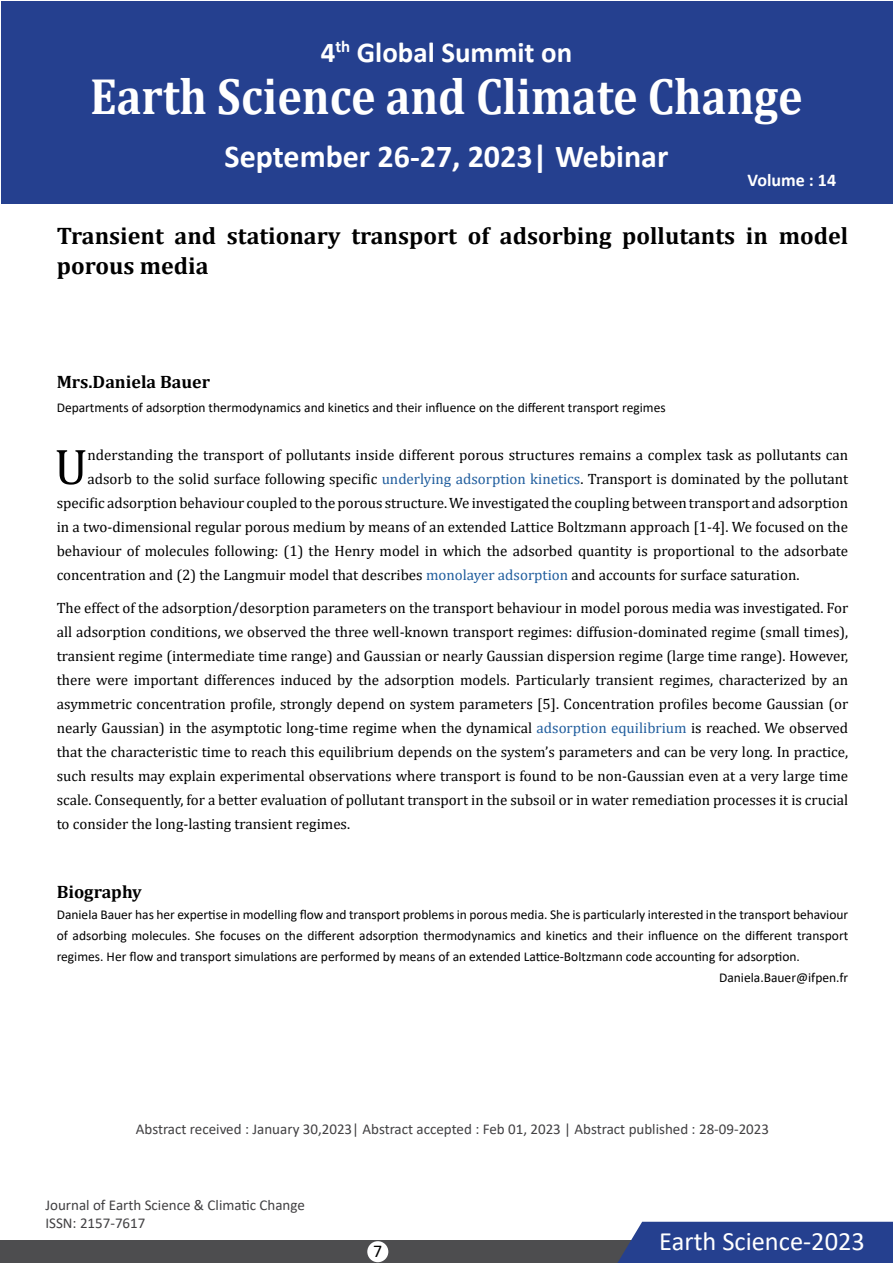
<style>
.page{position:relative;width:893px;height:1263px;background:#fff}
.page>*{position:absolute;margin:0;border:0;box-sizing:border-box;transform-origin:0 0}
.t1{font:700 51.3px "Cambria";color:#fff;scale:.9 1}
.t2{font:51px "Cambria";color:#000}
.t3{font:700 31.95px "Calibri";color:#fff}
.t4{font:700 28.95px "Calibri";color:#fff}
.t5{font:26.4px "Calibri";color:#fff}
.t6{font:700 24px/30px "Cambria";color:#000}
.t7{font:700 18px "Cambria";color:#000}
.t8{font:700 18px "Calibri";color:#fff}
.t9{font:18px "Calibri";color:#000}
.t10{font:15px/24px "Cambria";color:#000;text-align:justify}
.t11{font:15px/18px "Calibri";color:#414042}
.t12{font:13.5px "Calibri";color:#000}
.s1{color:#215e9e}
</style>
<div class="page">
<div style="left:1px;top:1px;width:891px;height:202px;background:#25408f"></div>
<div style="left:0;top:1240px;width:668px;height:23px;background:#4d4d4f"></div>
<div style="left:617px;top:1222px;width:276px;height:41px;background:#25408f"></div>
<div style="left:367px;top:1241px;width:21px;height:21px;background:#fff;border-radius:50%"></div>
<h3 class="t4" style="left:321px;top:32px;width:253px">4<sup>th</sup> Global Summit on</h3>
<h1 class="t1" style="left:90px;top:60px;width:793px">Earth Science and Climate Change</h1>
<h3 class="t3" style="left:225px;top:133px;width:445px">September 26-27, 2023| Webinar</h3>
<p class="t8" style="left:748px;top:168px;width:90px">Volume : 14</p>
<h3 class="t6" style="left:57px;top:220px;width:793px">Transient and stationary transport of adsorbing pollutants in model porous media</h3>
<p class="t7" style="left:57px;top:369px;width:155px">Mrs.Daniela Bauer</p>
<p class="t12" style="left:57px;top:398px;width:610px">Departments of adsorption thermodynamics and kinetics and their influence on the different transport regimes</p>
<h2 class="t2" style="left:54px;top:437px;width:35px">U</h2>
<p class="t10" style="left:88px;top:443px;width:762px">nderstanding the transport of pollutants inside different porous structures remains a complex task as pollutants can</p>
<p class="t10" style="left:88px;top:467px;width:762px">adsorb to the solid surface following specific <span class="s1">underlying adsorption kinetics</span>. Transport is dominated by the pollutant</p>
<p class="t10" style="left:57px;top:491px;width:793px">specific adsorption behaviour coupled to the porous structure. We investigated the coupling between transport and adsorption</p>
<p class="t10" style="left:57px;top:515px;width:793px">in a two-dimensional regular porous medium by means of an extended Lattice Boltzmann approach [1-4]. We focused on the</p>
<p class="t10" style="left:57px;top:539px;width:793px">behaviour of molecules following: (1) the Henry model in which the adsorbed quantity is proportional to the adsorbate</p>
<p class="t10" style="left:57px;top:563px;width:744px">concentration and (2) the Langmuir model that describes <span class="s1">monolayer adsorption</span> and accounts for surface saturation.</p>
<p class="t10" style="left:57px;top:596px;width:793px">The effect of the adsorption/desorption parameters on the transport behaviour in model porous media was investigated. For all adsorption conditions, we observed the three well-known transport regimes: diffusion-dominated regime (small times), transient regime (intermediate time range) and Gaussian or nearly Gaussian dispersion regime (large time range). However, there were important differences induced by the adsorption models. Particularly transient regimes, characterized by an asymmetric concentration profile, strongly depend on system parameters [5]. Concentration profiles become Gaussian (or nearly Gaussian) in the asymptotic long-time regime when the dynamical <span class="s1">adsorption equilibrium</span> is reached. We observed that the characteristic time to reach this equilibrium depends on the system’s parameters and can be very long. In practice, such results may explain experimental observations where transport is found to be non-Gaussian even at a very large time scale. Consequently, for a better evaluation of pollutant transport in the subsoil or in water remediation processes it is crucial to consider the long-lasting transient regimes.</p>
<p class="t7" style="left:57px;top:879px;width:87px">Biography</p>
<p class="t12" style="left:57px;top:905px;width:793px">Daniela Bauer has her expertise in modelling flow and transport problems in porous media. She is particularly interested in the transport behaviour</p>
<p class="t12" style="left:57px;top:926px;width:793px">of adsorbing molecules. She focuses on the different adsorption thermodynamics and kinetics and their influence on the different transport</p>
<p class="t12" style="left:57px;top:947px;width:745px">regimes. Her flow and transport simulations are performed by means of an extended Lattice-Boltzmann code accounting for adsorption.</p>
<p class="t12" style="left:719px;top:968px;width:131px">Daniela.Bauer@ifpen.fr</p>
<p class="t11" style="left:136px;top:1119px;width:635px">Abstract received : January 30,2023| Abstract accepted : Feb 01, 2023 | Abstract published : 28-09-2023</p>
<p class="t11" style="left:45px;top:1196px;width:261px">Journal of Earth Science &amp; Climatic Change<br>ISSN: 2157-7617</p>
<p class="t9" style="left:373px;top:1239px;width:11px">7</p>
<h3 class="t5" style="left:659px;top:1223px;width:207px">Earth Science-2023</h3>
</div>
